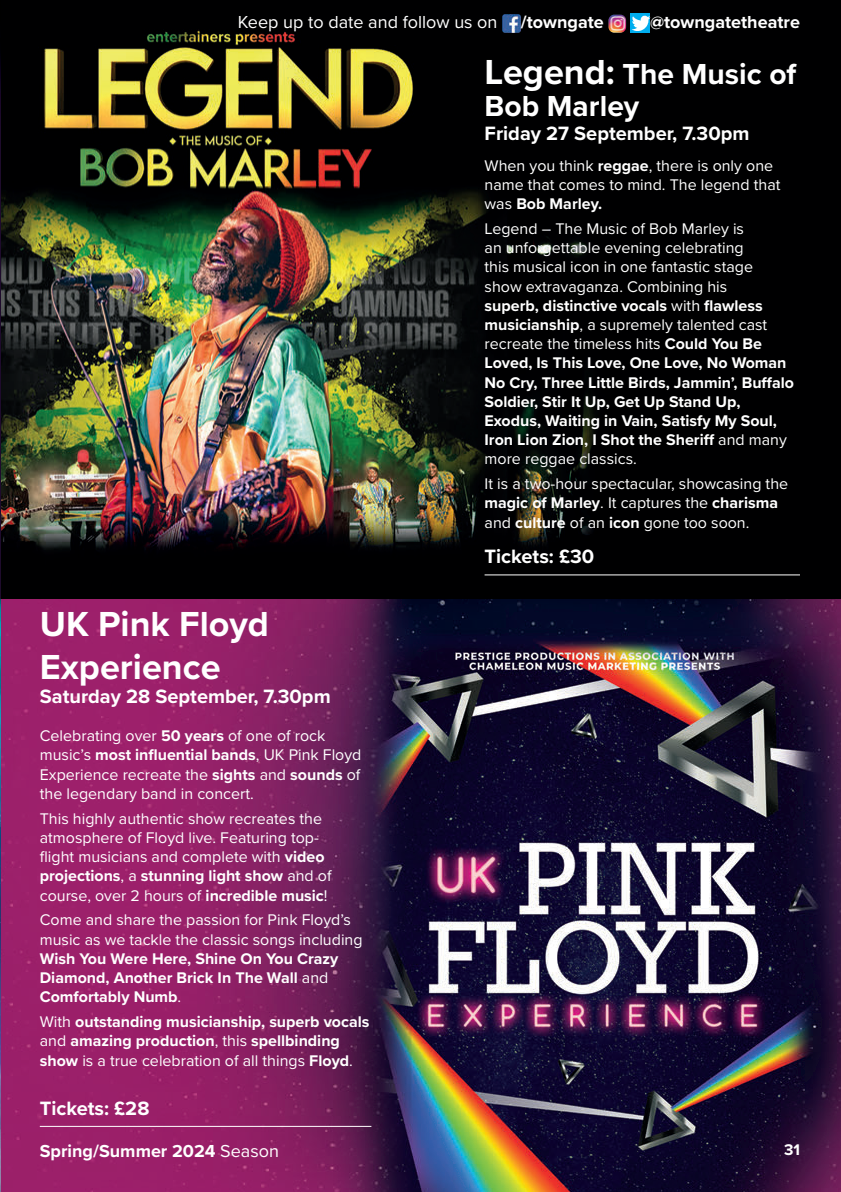
<style>
.page{position:relative;width:841px;height:1192px;background:#fff}
.page>*{position:absolute;margin:0;border:0;box-sizing:border-box;transform-origin:0 0}
.t1{font:700 36px/43.2px "Proxima Nova";color:#fff}
.t2{font:700 30px/32px "Proxima Nova";color:#fff}
.t3{font:700 20px "Proxima Nova";color:#fff}
.t4{font:700 18px "Proxima Nova";color:#fff}
.t5{font:18px "Proxima Nova";color:#fff}
.t6{font:700 16px/19.2px "Proxima Nova";color:#fff}
.t7{font:16px/19.2px "Proxima Nova";color:#fff}
.s1{font-weight:700}
.s2{font-weight:400}
.s3{font-size:36px}
</style>
<div class="page">
<img style="left:1px;top:599px;width:839px;height:592px">
<img style="left:1px;top:0;width:839px;height:599px">
<hr style="left:0;top:599px;width:1px;height:592px;background:#231f20">
<hr style="left:0;top:0;width:1px;height:599px;background:#231f20">
<hr style="left:484px;top:574px;width:315px;height:1px;background:#fff">
<hr style="left:40px;top:1125px;width:331px;height:1px;background:#fff">
<img style="left:502px;top:14px;width:19px;height:19px">
<img style="left:608px;top:15px;width:18px;height:18px">
<div style="left:630px;top:14px;width:20px;height:19px;background:#00aeef"></div>
<img style="left:631px;top:15px;width:19px;height:16px">
<svg style="left:838px;top:1188px;width:3px;height:4px"></svg>
<p class="t5" style="left:238px;top:8px;width:261px">Keep up to date and follow us on</p>
<p class="t4" style="left:521px;top:8px;width:84px">/towngate</p>
<p class="t4" style="left:650px;top:8px;width:151px">@towngatetheatre</p>
<h1 class="t1" style="left:40px;top:601px;width:231px">UK Pink Floyd<br>Experience</h1>
<p class="t3" style="left:40px;top:681px;width:292px">Saturday 28 September, 7.30pm</p>
<p class="t7" style="left:40px;top:725px;width:323px">Celebrating over <span class="s1">50 years</span> of one of rock music’s <span class="s1">most influential bands</span>, UK Pink Floyd Experience recreate the <span class="s1">sights</span> and <span class="s1">sounds</span> of the legendary band in concert.</p>
<p class="t7" style="left:40px;top:808px;width:293px">This highly authentic show recreates the atmosphere of Floyd live. Featuring top&shy;flight musicians and complete with <span class="s1">video projections</span>, a <span class="s1">stunning light show</span> and of course, over 2 hours of <span class="s1">incredible music</span>!</p>
<p class="t7" style="left:40px;top:909px;width:324px">Come and share the passion for Pink Floyd’s music as we tackle the classic songs including</p>
<p class="t6" style="left:40px;top:948px;width:300px">Wish You Were Here, Shine On You Crazy<br>Diamond, Another Brick In The Wall <span class="s2">and<br></span>Comfortably Numb<span class="s2">.</span></p>
<p class="t6" style="left:40px;top:1011px;width:331px"><span class="s2">With</span> outstanding musicianship, superb vocals <span class="s2">and</span> amazing production<span class="s2">, this</span> spellbinding show <span class="s2">is a true celebration of all things</span> Floyd<span class="s2">.</span></p>
<p class="t3" style="left:40px;top:1092px;width:111px">Tickets: £28</p>
<p class="t4" style="left:40px;top:1137px;width:241px">Spring/Summer 2024 <span class="s2">Season</span></p>
<h2 class="t2" style="left:484px;top:57px;width:313px"><span class="s3">Legend:</span> The Music of<br>Bob Marley</h2>
<p class="t3" style="left:484px;top:118px;width:266px">Friday 27 September, 7.30pm</p>
<p class="t7" style="left:484px;top:155px;width:297px">When you think <span class="s1">reggae</span>, there is only one name that comes to mind. The legend that was <span class="s1">Bob Marley.</span></p>
<p class="t6" style="left:484px;top:218px;width:311px"><span class="s2">Legend – The Music of Bob Marley is<br>an unforgettable evening celebrating<br>this musical icon in one fantastic stage show extravaganza. Combining his<br></span>superb, distinctive vocals <span class="s2">with</span> flawless musicianship<span class="s2">, a supremely talented cast recreate the timeless hits</span> Could You Be Loved, Is This Love, One Love, No Woman No Cry, Three Little Birds, Jammin’, Buffalo Soldier, Stir It Up, Get Up Stand Up, Exodus, Waiting in Vain, Satisfy My Soul, Iron Lion Zion, I Shot the Sheriff <span class="s2">and many more reggae classics.</span></p>
<p class="t7" style="left:484px;top:473px;width:305px">It is a two-hour spectacular, showcasing the <span class="s1">magic of Marley</span>. It captures the <span class="s1">charisma </span>and <span class="s1">culture</span> of an <span class="s1">icon</span> gone too soon.</p>
<p class="t3" style="left:484px;top:541px;width:111px">Tickets: £30</p>
<p class="t6" style="left:784px;top:1139px;width:17px">31</p>
</div>
